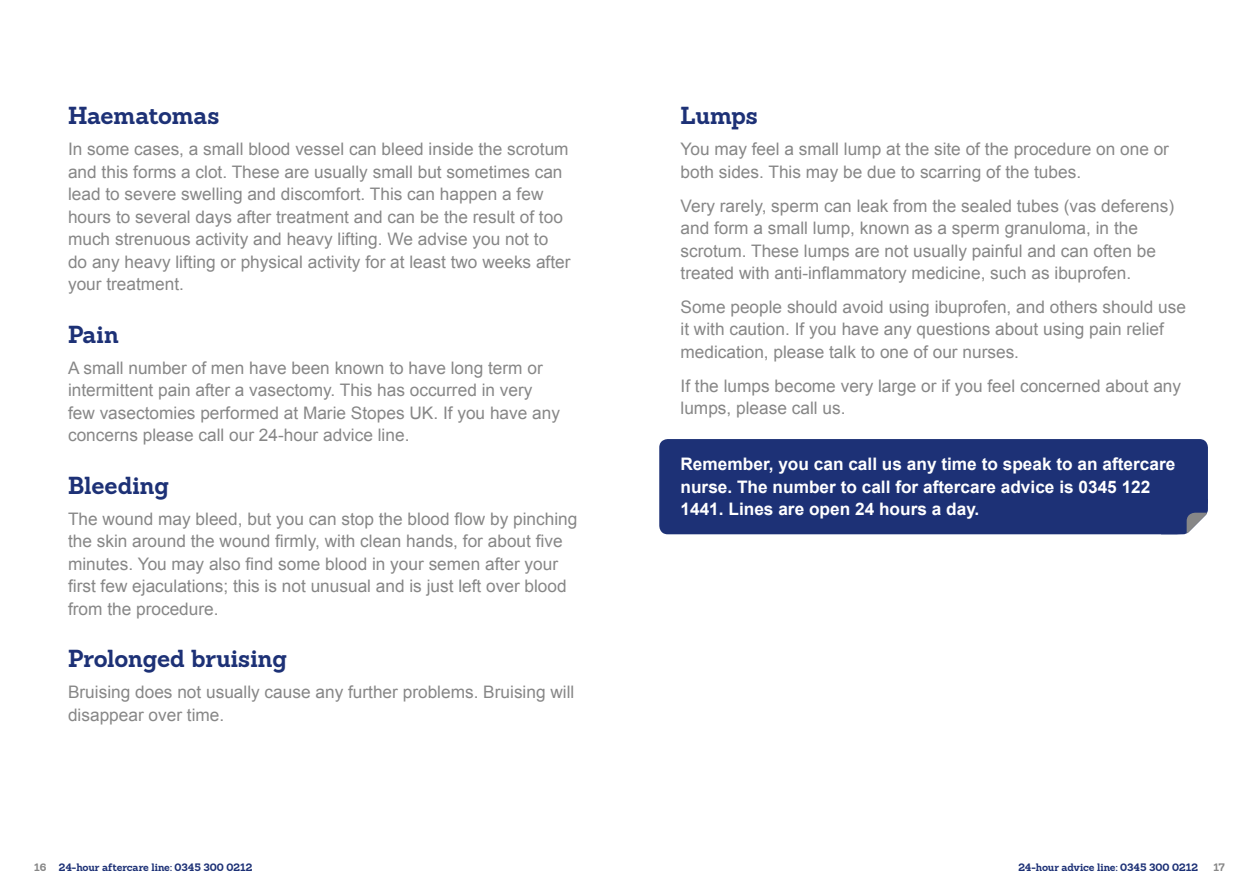
<style>
.page{position:relative;width:1259px;height:893px;background:#fff}
.page>*{position:absolute;margin:0;border:0;box-sizing:border-box;transform-origin:0 0}
.t1{font:700 24px "Sanchez";letter-spacing:-.005em;color:#1d3176}
.t2{font:17.25px/22.5px "Arial";color:#878787}
.t3{font:700 17.25px/22.5px "Arial";color:#fff}
.t4{font:700 10.5px "Sanchez";color:#1d3176}
.t5{font:700 10.5px "Sanchez";color:#878787}
.s1{color:#878787}
</style>
<div class="page">
<div style="left:659px;top:439px;width:549px;height:95px;background:#1d3176;border-radius:9px"></div>
<svg style="left:1161px;top:509px;width:47px;height:26px"></svg>
<h1 class="t1" style="left:68px;top:99px;width:153px">Haematomas</h1>
<p class="t2" style="left:68px;top:138px;width:504px">In some cases, a small blood vessel can bleed inside the scrotum and this forms a clot. These are usually small but sometimes can lead to severe swelling and discomfort. This can happen a few hours to several days after treatment and can be the result of too much strenuous activity and heavy lifting. We advise you not to do any heavy lifting or physical activity for at least two weeks after your treatment.</p>
<h1 class="t1" style="left:68px;top:318px;width:52px">Pain</h1>
<p class="t2" style="left:68px;top:357px;width:493px">A small number of men have been known to have long term or intermittent pain after a vasectomy. This has occurred in very few vasectomies performed at Marie Stopes UK. If you have any concerns please call our 24-hour advice line.</p>
<h1 class="t1" style="left:68px;top:469px;width:103px">Bleeding</h1>
<p class="t2" style="left:68px;top:508px;width:511px">The wound may bleed, but you can stop the blood flow by pinching the skin around the wound firmly, with clean hands, for about five minutes. You may also find some blood in your semen after your first few ejaculations; this is not unusual and is just left over blood from the procedure.</p>
<h1 class="t1" style="left:68px;top:642px;width:220px">Prolonged bruising</h1>
<p class="t2" style="left:68px;top:681px;width:508px">Bruising does not usually cause any further problems. Bruising will disappear over time.</p>
<h1 class="t1" style="left:680px;top:99px;width:79px">Lumps</h1>
<p class="t2" style="left:680px;top:138px;width:490px">You may feel a small lump at the site of the procedure on one or both sides. This may be due to scarring of the tubes.</p>
<p class="t2" style="left:680px;top:194px;width:495px">Very rarely, sperm can leak from the sealed tubes (vas deferens) and form a small lump, known as a sperm granuloma, in the scrotum. These lumps are not usually painful and can often be treated with anti-inflammatory medicine, such as ibuprofen.</p>
<p class="t2" style="left:680px;top:296px;width:507px">Some people should avoid using ibuprofen, and others should use it with caution. If you have any questions about using pain relief medication, please talk to one of our nurses.</p>
<p class="t2" style="left:680px;top:374px;width:502px">If the lumps become very large or if you feel concerned about any lumps, please call us.</p>
<p class="t3" style="left:680px;top:454px;width:496px">Remember, you can call us any time to speak to an aftercare nurse. The number to call for aftercare advice is 0345 122<br>1441. Lines are open 24 hours a day.</p>
<p class="t4" style="left:34px;top:860px;width:220px"><span class="s1">16</span> 24-hour aftercare line: 0345 300 0212</p>
<p class="t4" style="left:1018px;top:860px;width:181px">24-hour advice line: 0345 300 0212</p>
<p class="t5" style="left:1213px;top:860px;width:13px">17</p>
</div>
